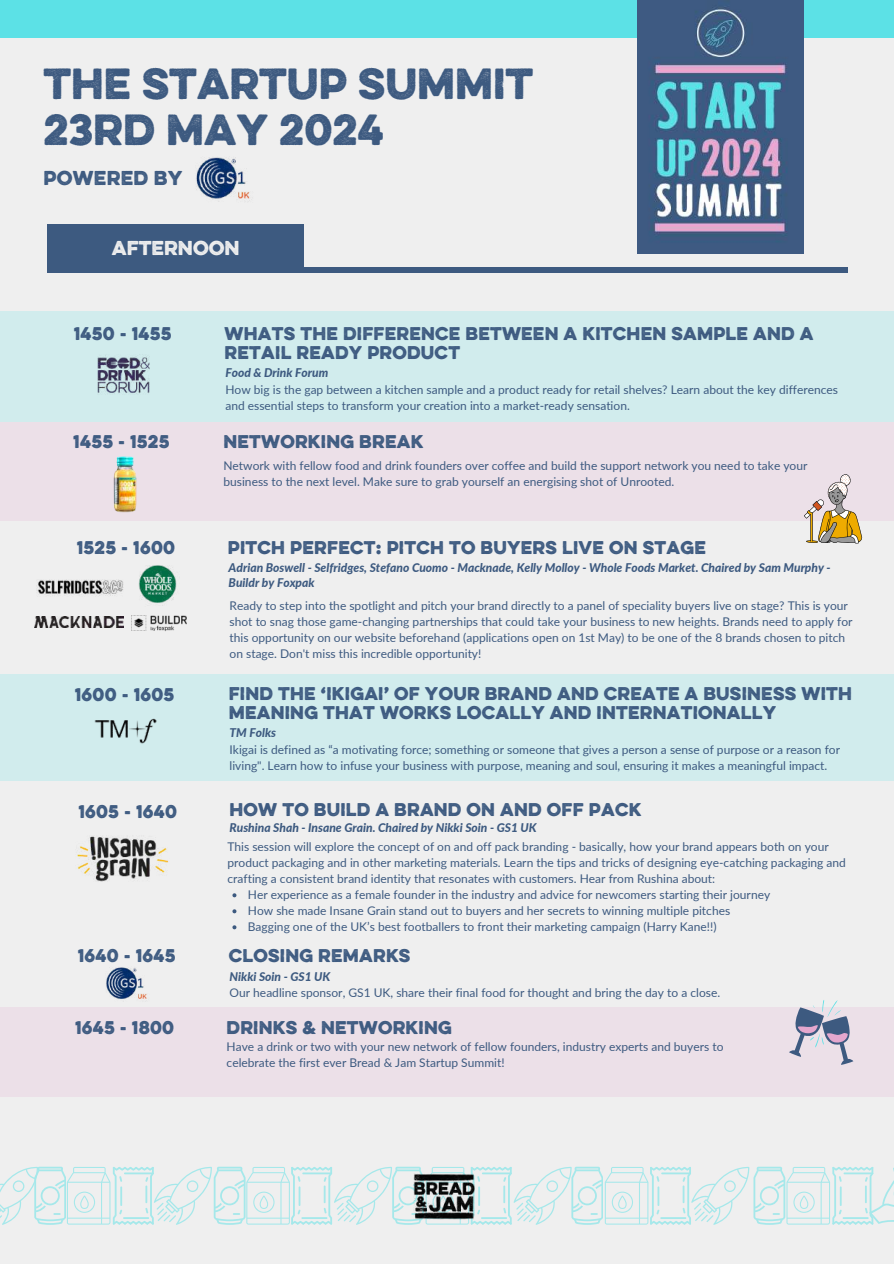
<style>
.page{position:relative;width:894px;height:1264px;background:#fff}
.page>*{position:absolute;margin:0;border:0;box-sizing:border-box;transform-origin:0 0}
.t1{font:700 39px/46.2px "Eveleth Dot W01";color:#3d5a80}
.t2{font:700 18px "Eveleth Dot W01";letter-spacing:.015em;color:#3d5a80}
.t3{font:700 18px "Eveleth Dot W01";color:#efefef}
.t4{font:700 16.5px/19.2px "Eveleth Dot W01";letter-spacing:.015em;color:#3d5a80}
.t5{font:12px/16px "Lato";color:#3d5a80}
.t6{font:italic 800 12px/15px "Lato";color:#3d5a80}
</style>
<div class="page">
<div style="left:0;top:0;width:893px;height:1263px;background:#efefef"></div>
<div style="left:48px;top:268px;width:799px;height:5px;background:#3d5a80"></div>
<div style="left:47px;top:224px;width:257px;height:49px;background:#3d5a80"></div>
<div style="left:0;top:0;width:893px;height:38px;background:#5ce1e6"></div>
<div style="left:0;top:311px;width:893px;height:111px;background:#d1eced"></div>
<div style="left:0;top:422px;width:893px;height:98px;background:#ece0e8"></div>
<div style="left:0;top:674px;width:893px;height:107px;background:#d1eced"></div>
<img style="left:196px;top:157px;width:54px;height:45px">
<div style="left:0;top:1007px;width:893px;height:90px;background:#ece0e8"></div>
<img style="left:94px;top:718px;width:63px;height:26px">
<img style="left:37px;top:579px;width:86px;height:17px">
<img style="left:34px;top:616px;width:89px;height:11px">
<img style="left:77px;top:836px;width:92px;height:46px">
<img style="left:106px;top:967px;width:41px;height:32px">
<img style="left:131px;top:615px;width:56px;height:16px">
<svg style="left:0;top:1166px;width:894px;height:58px"></svg>
<img style="left:413px;top:1173px;width:61px;height:46px">
<svg style="left:789px;top:1000px;width:63px;height:64px"></svg>
<svg style="left:803px;top:474px;width:59px;height:69px"></svg>
<img style="left:637px;top:0;width:166px;height:253px">
<img style="left:113px;top:456px;width:24px;height:57px">
<img style="left:98px;top:355px;width:51px;height:39px">
<img style="left:138px;top:565px;width:39px;height:41px">
<svg style="left:232px;top:893px;width:4px;height:4px"></svg>
<svg style="left:232px;top:909px;width:4px;height:4px"></svg>
<svg style="left:232px;top:925px;width:4px;height:4px"></svg>
<h1 class="t1" style="left:44px;top:60px;width:491px">THE STARTUP SUMMIT<br>23RD MAY 2024</h1>
<h2 class="t2" style="left:44px;top:164px;width:140px">POWERED BY</h2>
<h2 class="t3" style="left:112px;top:234px;width:129px">AFTERNOON</h2>
<h3 class="t4" style="left:74px;top:323px;width:99px">1450 - 1455</h3>
<h3 class="t4" style="left:224px;top:323px;width:590px">WHATS THE DIFFERENCE BETWEEN A KITCHEN SAMPLE AND A<br>RETAIL READY PRODUCT</h3>
<p class="t6" style="left:225px;top:365px;width:104px">Food &amp; Drink Forum</p>
<p class="t5" style="left:225px;top:381px;width:614px">How big is the gap between a kitchen sample and a product ready for retail shelves? Learn about the key differences and essential steps to transform your creation into a market-ready sensation.</p>
<h3 class="t4" style="left:73px;top:431px;width:98px">1455 - 1525</h3>
<h3 class="t4" style="left:223px;top:431px;width:201px">NETWORKING BREAK</h3>
<p class="t5" style="left:223px;top:457px;width:585px">Network with fellow food and drink founders over coffee and build the support network you need to take your business to the next level. Make sure to grab yourself an energising shot of Unrooted.</p>
<h3 class="t4" style="left:77px;top:537px;width:100px">1525 - 1600</h3>
<h3 class="t4" style="left:228px;top:537px;width:479px">PITCH PERFECT: PITCH TO BUYERS LIVE ON STAGE</h3>
<p class="t6" style="left:228px;top:560px;width:603px">Adrian Boswell - Selfridges, Stefano Cuomo - Macknade, Kelly Molloy - Whole Foods Market. Chaired by Sam Murphy -<br>Buildr by Foxpak</p>
<h3 class="t4" style="left:75px;top:684px;width:101px">1600 - 1605</h3>
<p class="t5" style="left:229px;top:597px;width:624px">Ready to step into the spotlight and pitch your brand directly to a panel of speciality buyers live on stage? This is your shot to snag those game-changing partnerships that could take your business to new heights. Brands need to apply for this opportunity on our website beforehand (applications open on 1st May) to be one of the 8 brands chosen to pitch on stage. Don't miss this incredible opportunity!</p>
<h3 class="t4" style="left:229px;top:683px;width:624px">FIND THE ‘IKIGAI’ OF YOUR BRAND AND CREATE A BUSINESS WITH<br>MEANING THAT WORKS LOCALLY AND INTERNATIONALLY</h3>
<p class="t6" style="left:229px;top:725px;width:48px">TM Folks</p>
<p class="t5" style="left:229px;top:741px;width:612px">Ikigai is defined as “a motivating force; something or someone that gives a person a sense of purpose or a reason for living". Learn how to infuse your business with purpose, meaning and soul, ensuring it makes a meaningful impact.</p>
<h3 class="t4" style="left:78px;top:801px;width:100px">1605 - 1640</h3>
<h3 class="t4" style="left:229px;top:799px;width:413px">HOW TO BUILD A BRAND ON AND OFF PACK</h3>
<p class="t6" style="left:229px;top:820px;width:308px">Rushina Shah - Insane Grain. Chaired by Nikki Soin - GS1 UK</p>
<p class="t5" style="left:227px;top:838px;width:602px">This session will explore the concept of on and off pack branding - basically, how your brand appears both on your</p>
<p class="t5" style="left:227px;top:854px;width:620px">product packaging and in other marketing materials. Learn the tips and tricks of designing eye-catching packaging and</p>
<p class="t5" style="left:227px;top:870px;width:489px">crafting a consistent brand identity that resonates with customers. Hear from Rushina about:</p>
<p class="t5" style="left:248px;top:886px;width:523px">Her experience as a female founder in the industry and advice for newcomers starting their journey</p>
<p class="t5" style="left:248px;top:902px;width:483px">How she made Insane Grain stand out to buyers and her secrets to winning multiple pitches</p>
<p class="t5" style="left:248px;top:918px;width:470px">Bagging one of the UK’s best footballers to front their marketing campaign (Harry Kane!!)</p>
<h3 class="t4" style="left:78px;top:945px;width:99px">1640 - 1645</h3>
<h3 class="t4" style="left:229px;top:945px;width:183px">CLOSING REMARKS</h3>
<p class="t6" style="left:229px;top:968px;width:102px">Nikki Soin - GS1 UK</p>
<p class="t5" style="left:229px;top:984px;width:492px">Our headline sponsor, GS1 UK, share their final food for thought and bring the day to a close.</p>
<h3 class="t4" style="left:75px;top:1017px;width:101px">1645 - 1800</h3>
<h3 class="t4" style="left:226px;top:1017px;width:227px">DRINKS &amp; NETWORKING</h3>
<p class="t5" style="left:226px;top:1038px;width:498px">Have a drink or two with your new network of fellow founders, industry experts and buyers to celebrate the first ever Bread &amp; Jam Startup Summit!</p>
</div>
